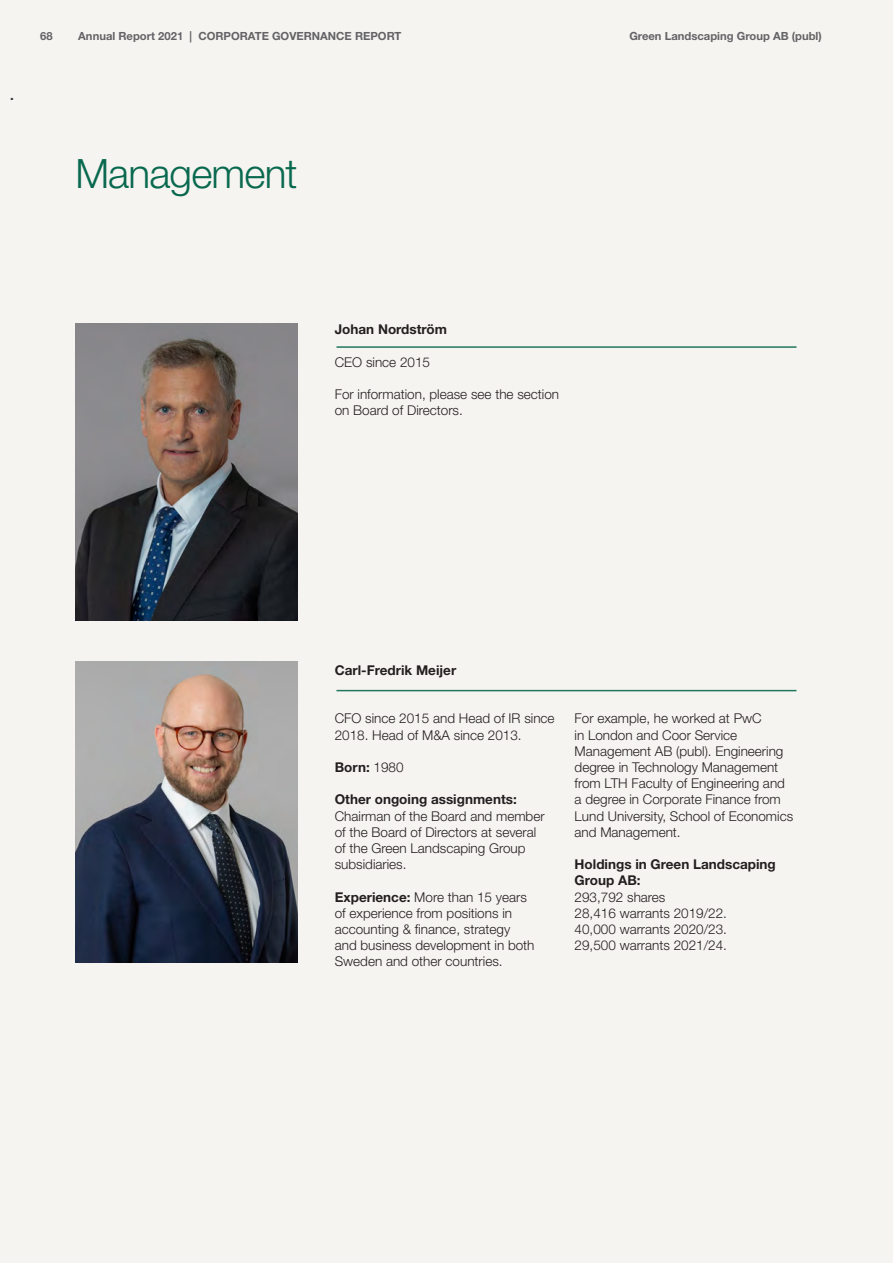
<style>
.page{position:relative;width:893px;height:1263px;background:#f5f3f0}
.page>*{position:absolute;margin:0;border:0;box-sizing:border-box;transform-origin:0 0}
.T5{font:300 40.5px "Helvetica Neue LT Std";letter-spacing:-.02em;color:#08694e}
.t1{font:300 13.5px/16.2px "Helvetica Neue LT Std";color:#231f20}
.t2{font:700 13.5px/16.2px "Helvetica Neue LT Std";color:#231f20}
.t3{font:700 11.25px "Helvetica Neue LT Std";color:#636366}
.s1{font-weight:300}
.s2{font-weight:700}
</style>
<div class="page">
<img style="left:75px;top:661px;width:223px;height:302px">
<img style="left:75px;top:324px;width:223px;height:297px">
<hr style="left:336px;top:346px;width:460px;height:2px;background:#08694e">
<hr style="left:336px;top:690px;width:460px;height:1px;background:#08694e">
<p class="t2" style="left:10px;top:87px;width:5px">.</p>
<p class="t3" style="left:40px;top:29px;width:14px">68</p>
<p class="t3" style="left:78px;top:29px;width:325px">Annual Report 2021 | CORPORATE GOVERNANCE REPORT</p>
<p class="t3" style="left:629px;top:29px;width:194px">Green Landscaping Group AB (publ)</p>
<p class="T5" style="left:75px;top:149px;width:224px">Management</p>
<p class="t2" style="left:335px;top:321px;width:114px">Johan Nordström</p>
<p class="t1" style="left:335px;top:353px;width:97px">CEO since 2015</p>
<p class="t1" style="left:335px;top:386px;width:226px">For information, please see the section on Board of Directors.</p>
<p class="t2" style="left:335px;top:662px;width:123px">Carl-Fredrik Meijer</p>
<p class="t1" style="left:335px;top:710px;width:221px">CFO since 2015 and Head of IR since<br>2018. Head of M&amp;A since 2013.</p>
<p class="t2" style="left:335px;top:759px;width:70px">Born: <span class="s1">1980</span></p>
<p class="t1" style="left:335px;top:791px;width:211px"><span class="s2">Other ongoing assignments:<br></span>Chairman of the Board and member of the Board of Directors at several of the Green Landscaping Group subsidiaries.</p>
<p class="t1" style="left:335px;top:888px;width:201px"><span class="s2">Experience:</span> More than 15 years of experience from positions in accounting &amp; finance, strategy and business development in both<br>Sweden and other countries.</p>
<p class="t1" style="left:575px;top:710px;width:220px">For example, he worked at PwC<br>in London and Coor Service<br>Management AB (publ). Engineering degree in Technology Management from LTH Faculty of Engineering and a degree in Corporate Finance from<br>Lund University, School of Economics and Management.</p>
<p class="t2" style="left:575px;top:856px;width:203px">Holdings in Green Landscaping<br>Group AB:<br><span class="s1">293,792 shares</span></p>
<p class="t1" style="left:575px;top:905px;width:154px">28,416 warrants 2019/22.</p>
<p class="t1" style="left:575px;top:921px;width:154px">40,000 warrants 2020/23.</p>
<p class="t1" style="left:575px;top:937px;width:154px">29,500 warrants 2021/24.</p>
</div>
